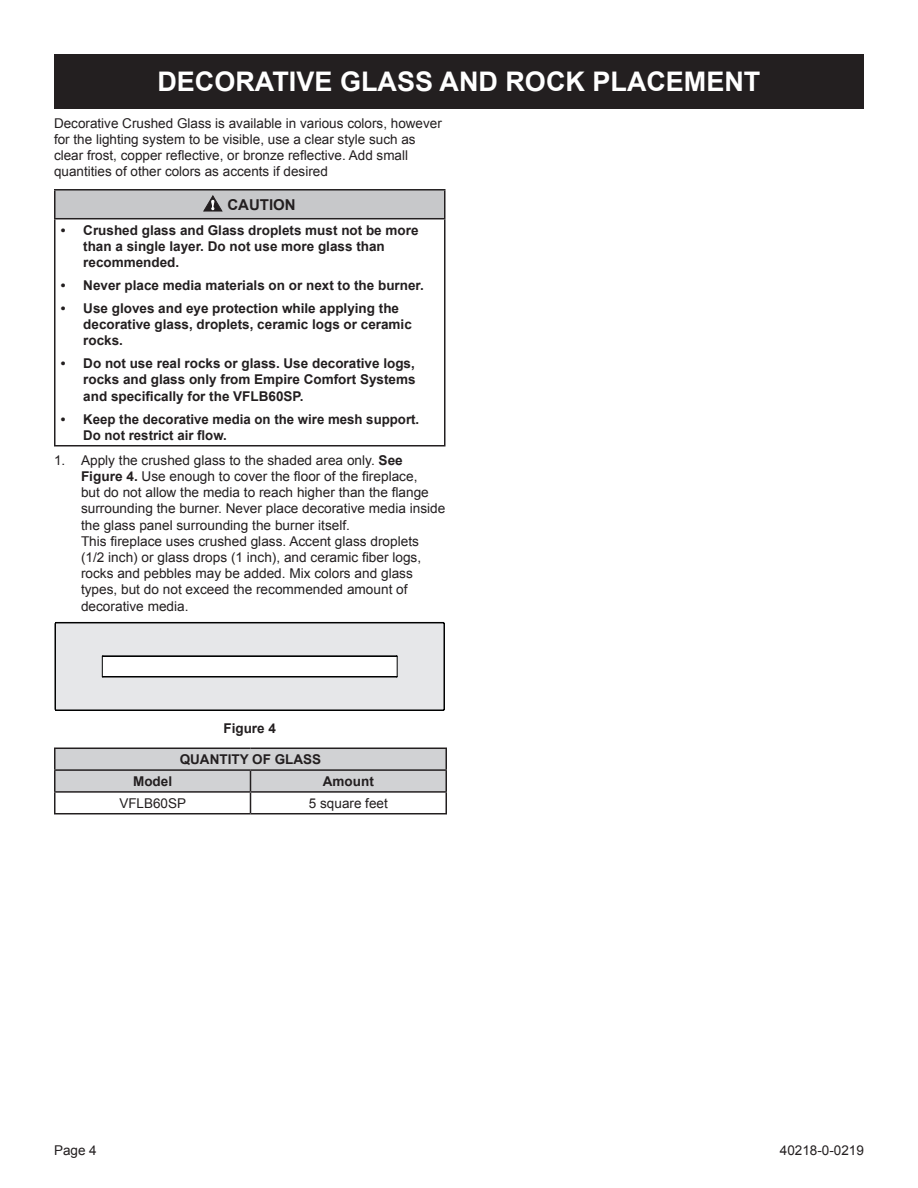
<style>
.page{position:relative;width:918px;height:1188px;background:#fff}
.page>*{position:absolute;margin:0;border:0;box-sizing:border-box;transform-origin:0 0}
.t1{font:700 27px "Arial";color:#fff}
.t2{font:700 15px "Arial";color:#231f20}
.t3{font:13.5px/16.2px "Arial";color:#231f20}
.t4{font:700 13.5px/16.2px "Arial";color:#231f20}
.s1{font-weight:700}
</style>
<div class="page">
<div style="left:54px;top:54px;width:810px;height:54px;background:#231f20"></div>
<div style="left:55px;top:190px;width:390px;height:29px;background:#c7c8ca"></div>
<hr style="left:54px;top:189px;width:392px;height:2px;background:#231f20">
<hr style="left:54px;top:191px;width:2px;height:27px;background:#231f20">
<hr style="left:444px;top:191px;width:2px;height:27px;background:#231f20">
<hr style="left:54px;top:218px;width:392px;height:1px;background:#231f20">
<hr style="left:54px;top:219px;width:2px;height:226px;background:#231f20">
<hr style="left:444px;top:219px;width:2px;height:226px;background:#231f20">
<hr style="left:54px;top:445px;width:392px;height:2px;background:#231f20">
<svg style="left:204px;top:196px;width:18px;height:15px"></svg>
<svg style="left:55px;top:622px;width:390px;height:89px"></svg>
<hr style="left:54px;top:748px;width:196px;height:1px;background:#231f20">
<hr style="left:54px;top:749px;width:2px;height:20px;background:#231f20">
<hr style="left:54px;top:769px;width:196px;height:2px;background:#231f20">
<hr style="left:54px;top:771px;width:2px;height:20px;background:#231f20">
<hr style="left:54px;top:791px;width:196px;height:2px;background:#231f20">
<hr style="left:54px;top:793px;width:2px;height:20px;background:#231f20">
<svg style="left:55px;top:748px;width:392px;height:65px"></svg>
<hr style="left:54px;top:813px;width:196px;height:1px;background:#231f20">
<hr style="left:250px;top:813px;width:197px;height:1px;background:#231f20">
<h1 class="t1" style="left:157px;top:63px;width:604px">DECORATIVE GLASS AND ROCK PLACEMENT</h1>
<p class="t3" style="left:54px;top:115px;width:389px">Decorative Crushed Glass is available in various colors, however for the lighting system to be visible, use a clear style such as clear frost, copper reflective, or bronze reflective. Add small quantities of other colors as accents if desired</p>
<p class="t2" style="left:227px;top:194px;width:70px">CAUTION</p>
<p class="t4" style="left:83px;top:222px;width:337px;text-indent:-23px">• Crushed glass and Glass droplets must not be more than a single layer. Do not use more glass than recommended.</p>
<p class="t4" style="left:61px;top:277px;width:365px">• Never place media materials on or next to the burner.</p>
<p class="t4" style="left:83px;top:300px;width:330px;text-indent:-23px">• Use gloves and eye protection while applying the decorative glass, droplets, ceramic logs or ceramic rocks.</p>
<p class="t4" style="left:83px;top:356px;width:334px;text-align:justify;text-indent:-23px">• Do not use real rocks or glass. Use decorative logs, rocks and glass only from Empire Comfort Systems and specifically for the VFLB60SP.</p>
<p class="t4" style="left:83px;top:411px;width:337px;text-indent:-23px">• Keep the decorative media on the wire mesh support.<br>Do not restrict air flow.</p>
<p class="t3" style="left:81px;top:452px;width:366px;text-indent:-27px">1. Apply the crushed glass to the shaded area only. <span class="s1">See Figure 4.</span> Use enough to cover the floor of the fireplace,<br>but do not allow the media to reach higher than the flange surrounding the burner. Never place decorative media inside the glass panel surrounding the burner itself.<br>This fireplace uses crushed glass. Accent glass droplets (1/2 inch) or glass drops (1 inch), and ceramic fiber logs, rocks and pebbles may be added. Mix colors and glass types, but do not exceed the recommended amount of decorative media.</p>
<p class="t4" style="left:223px;top:720px;width:54px">Figure 4</p>
<p class="t4" style="left:180px;top:752px;width:20px">Quantity</p>
<p class="t4" style="left:252px;top:752px;width:43px">of Glass</p>
<p class="t4" style="left:133px;top:773px;width:41px">Model</p>
<p class="t4" style="left:323px;top:773px;width:52px">Amount</p>
<p class="t3" style="left:119px;top:795px;width:68px">VFLB60SP</p>
<p class="t3" style="left:309px;top:795px;width:80px">5 square feet</p>
<p class="t3" style="left:54px;top:1143px;width:44px">Page 4</p>
<p class="t3" style="left:780px;top:1143px;width:86px">40218-0-0219</p>
</div>
